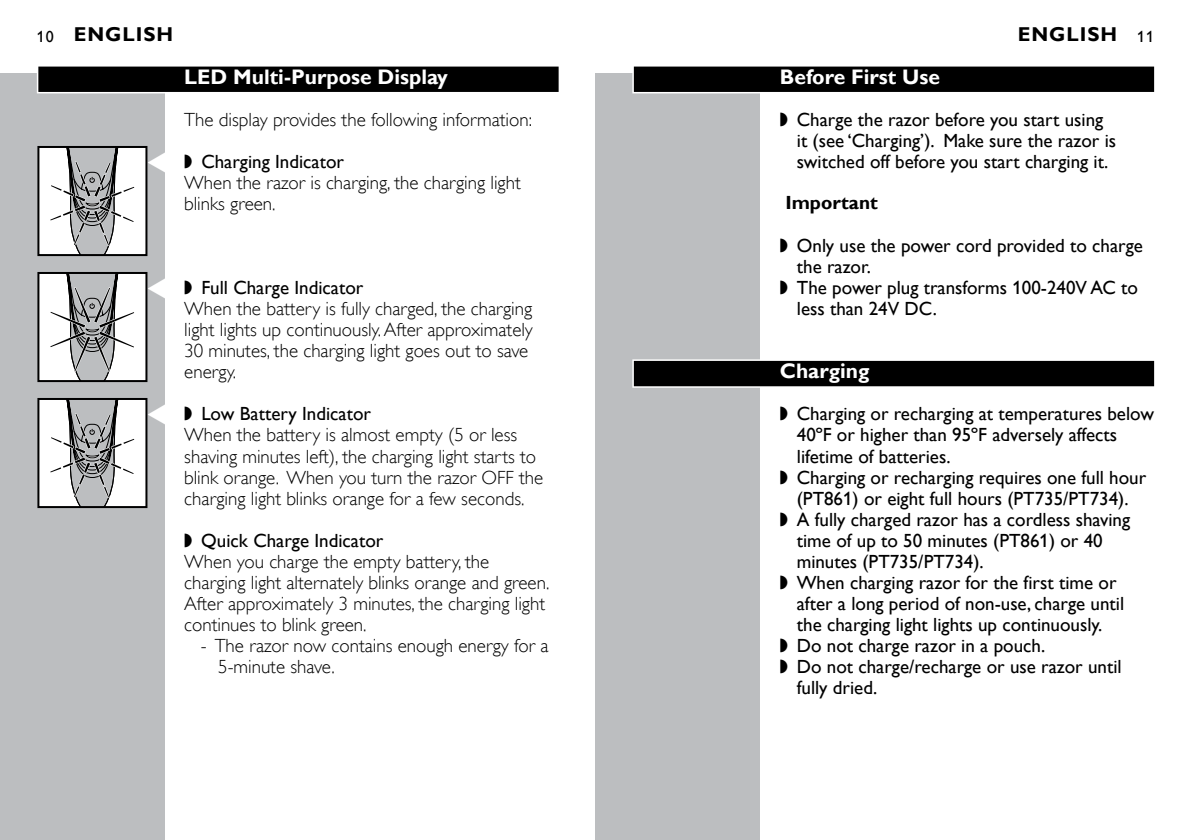
<style>
.page{position:relative;width:1191px;height:840px;background:#fff}
.page>*{position:absolute;margin:0;border:0;box-sizing:border-box;transform-origin:0 0}
.t1{font:700 21px "Gill Sans Alt One WGL";color:#fff}
.t2{font:700 20px "Gill Sans Alt One WGL";letter-spacing:.05em;color:#000}
.t3{font:19px/21px "Gill Sans Alt One WGL";color:#000}
.t4{font:19px/21px "Gill Sans Alt One WGL Light";color:#000}
.t5{font:700 19px "Gill Sans Alt One WGL";color:#000}
.t6{font:16px "Gill Sans Alt One WGL";color:#000}
.s1{font-weight:400;font-size:16px}
.s2{font-family:"Philips Tape";font-size:36px;color:#fff}
</style>
<div class="page">
<div style="left:0;top:74px;width:164px;height:765px;background:#bcbec0"></div>
<div style="left:37px;top:65px;width:521px;height:28px;background:#929292"></div>
<div style="left:38px;top:67px;width:520px;height:25px;background:#000"></div>
<div style="left:595px;top:74px;width:165px;height:765px;background:#bcbec0"></div>
<div style="left:632px;top:65px;width:522px;height:28px;background:#929292"></div>
<div style="left:634px;top:67px;width:520px;height:25px;background:#000"></div>
<div style="left:632px;top:359px;width:522px;height:28px;background:#e6e6e6"></div>
<div style="left:634px;top:361px;width:520px;height:25px;background:#000"></div>
<div style="left:38px;top:147px;width:108px;height:108px;background:#fff"></div>
<svg style="left:50px;top:149px;width:85px;height:104px"></svg>
<div style="left:37px;top:146px;width:110px;height:110px;border:2px solid #000"></div>
<div style="left:38px;top:273px;width:108px;height:108px;background:#fff"></div>
<svg style="left:50px;top:275px;width:84px;height:104px"></svg>
<div style="left:37px;top:272px;width:110px;height:110px;border:2px solid #000"></div>
<div style="left:38px;top:399px;width:108px;height:108px;background:#fff"></div>
<svg style="left:50px;top:401px;width:85px;height:104px"></svg>
<div style="left:37px;top:398px;width:110px;height:110px;border:2px solid #000"></div>
<p class="t2" style="left:37px;top:20px;width:138px"><span class="s1">10</span> ENGLISH</p>
<p class="t6" style="left:1137px;top:26px;width:18px">11</p>
<p class="t1" style="left:184px;top:63px;width:265px">LED Multi-Purpose Display</p>
<p class="t4" style="left:184px;top:109px;width:349px">The display provides the following information:</p>
<p class="t3" style="left:145px;top:151px;width:201px"><span class="s2">C</span> ◗ Charging Indicator</p>
<p class="t4" style="left:184px;top:172px;width:338px">When the razor is charging, the charging light blinks green.</p>
<p class="t2" style="left:1017px;top:20px;width:101px">ENGLISH</p>
<p class="t1" style="left:780px;top:63px;width:162px">Before First Use</p>
<p class="t3" style="left:797px;top:109px;width:321px;text-indent:-17px">◗ Charge the razor before you start using it (see ‘Charging’). Make sure the razor is switched off before you start charging it.</p>
<p class="t5" style="left:785px;top:190px;width:94px">Important</p>
<p class="t3" style="left:780px;top:235px;width:364px">◗ Only use the power cord provided to charge</p>
<p class="t3" style="left:797px;top:256px;width:76px">the razor.</p>
<p class="t3" style="left:780px;top:277px;width:359px">◗ The power plug transforms 100-240V AC to</p>
<p class="t3" style="left:797px;top:298px;width:141px">less than 24V DC.</p>
<p class="t3" style="left:145px;top:277px;width:220px"><span class="s2">C</span> ◗ Full Charge Indicator</p>
<p class="t4" style="left:184px;top:298px;width:350px">When the battery is fully charged, the charging light lights up continuously. After approximately 30 minutes, the charging light goes out to save energy.</p>
<p class="t3" style="left:145px;top:403px;width:228px"><span class="s2">C</span> ◗ Low Battery Indicator</p>
<p class="t4" style="left:184px;top:424px;width:360px">When the battery is almost empty (5 or less shaving minutes left), the charging light starts to blink orange. When you turn the razor OFF the charging light blinks orange for a few seconds.</p>
<p class="t3" style="left:184px;top:529px;width:200px">◗ Quick Charge Indicator</p>
<p class="t4" style="left:184px;top:550px;width:366px">When you charge the empty battery, the charging light alternately blinks orange and green.<br>After approximately 3 minutes, the charging light continues to blink green.</p>
<p class="t4" style="left:218px;top:634px;width:332px;text-indent:-17px">- The razor now contains enough energy for a<br>5-minute shave.</p>
<p class="t1" style="left:780px;top:357px;width:91px">Charging</p>
<p class="t3" style="left:780px;top:403px;width:376px">◗ Charging or recharging at temperatures below</p>
<p class="t3" style="left:797px;top:424px;width:322px">40ºF or higher than 95ºF adversely affects</p>
<p class="t3" style="left:797px;top:445px;width:155px">lifetime of batteries.</p>
<p class="t3" style="left:780px;top:466px;width:368px">◗ Charging or recharging requires one full hour</p>
<p class="t3" style="left:797px;top:487px;width:333px">(PT861) or eight full hours (PT735/PT734).</p>
<p class="t3" style="left:780px;top:508px;width:352px">◗ A fully charged razor has a cordless shaving</p>
<p class="t3" style="left:797px;top:529px;width:307px">time of up to 50 minutes (PT861) or 40</p>
<p class="t3" style="left:797px;top:550px;width:188px">minutes (PT735/PT734).</p>
<p class="t3" style="left:780px;top:571px;width:338px">◗ When charging razor for the first time or</p>
<p class="t3" style="left:797px;top:592px;width:329px">after a long period of non-use, charge until</p>
<p class="t3" style="left:797px;top:613px;width:307px">the charging light lights up continuously.</p>
<p class="t3" style="left:780px;top:634px;width:267px">◗ Do not charge razor in a pouch.</p>
<p class="t3" style="left:780px;top:655px;width:343px">◗ Do not charge/recharge or use razor until</p>
<p class="t3" style="left:797px;top:676px;width:82px">fully dried.</p>
</div>
